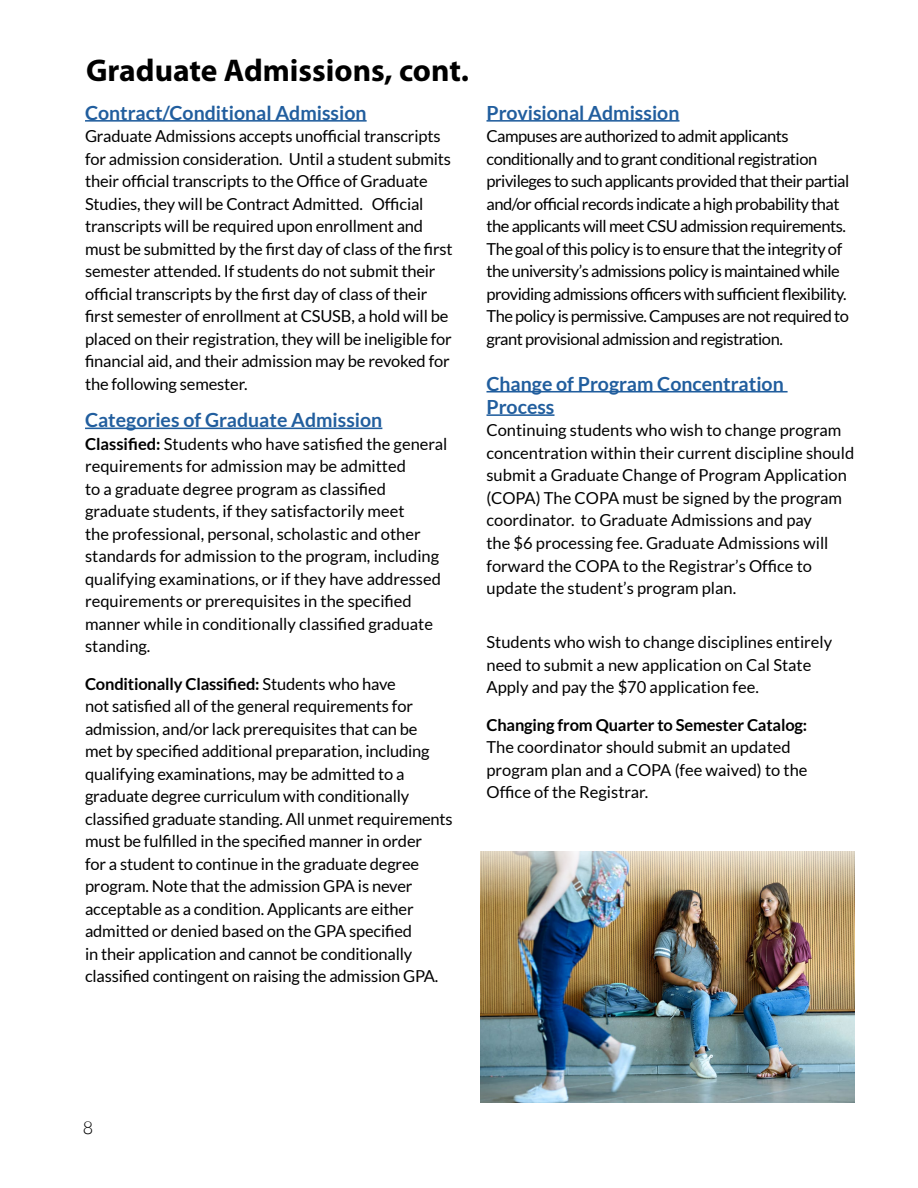
<style>
.page{position:relative;width:918px;height:1188px;background:#fff}
.page>*{position:absolute;margin:0;border:0;box-sizing:border-box;transform-origin:0 0}
.t1{font:700 31.5px "Myriad Pro";color:#000}
.t2{font:700 19.5px/23.4px "Lato";color:#215e9e}
.t3{font:300 18px "Lato";color:#000}
.t4{font:16.5px/22.5px "Lato";letter-spacing:-.01em;color:#000}
.t5{font:16.5px/22.5px "Lato";letter-spacing:-.03em;color:#000}
.t6{font:700 16.5px "Lato";letter-spacing:-.01em;color:#000}
.s1{font-weight:700}
</style>
<div class="page">
<hr style="left:85px;top:120px;width:282px;height:2px;background:#215e9e">
<hr style="left:85px;top:428px;width:297px;height:1px;background:#215e9e">
<hr style="left:487px;top:120px;width:193px;height:2px;background:#215e9e">
<hr style="left:487px;top:391px;width:301px;height:2px;background:#215e9e">
<hr style="left:487px;top:414px;width:68px;height:2px;background:#215e9e">
<img style="left:480px;top:851px;width:374px;height:252px">
<h1 class="t1" style="left:86px;top:50px;width:384px">Graduate Admissions, cont.</h1>
<p class="t2" style="left:85px;top:101px;width:283px">Contract/Conditional Admission</p>
<p class="t4" style="left:85px;top:125px;width:369px">Graduate Admissions accepts unofficial transcripts for admission consideration. Until a student submits their official transcripts to the Office of Graduate Studies, they will be Contract Admitted. Official transcripts will be required upon enrollment and must be submitted by the first day of class of the first semester attended. If students do not submit their official transcripts by the first day of class of their first semester of enrollment at CSUSB, a hold will be placed on their registration, they will be ineligible for financial aid, and their admission may be revoked for the following semester.</p>
<p class="t2" style="left:85px;top:408px;width:299px">Categories of Graduate Admission</p>
<p class="t4" style="left:85px;top:432px;width:364px"><span class="s1">Classified:</span> Students who have satisfied the general requirements for admission may be admitted<br>to a graduate degree program as classified graduate students, if they satisfactorily meet<br>the professional, personal, scholastic and other standards for admission to the program, including qualifying examinations, or if they have addressed requirements or prerequisites in the specified manner while in conditionally classified graduate standing.</p>
<p class="t4" style="left:85px;top:672px;width:369px"><span class="s1">Conditionally Classified:</span> Students who have<br>not satisfied all of the general requirements for admission, and/or lack prerequisites that can be<br>met by specified additional preparation, including qualifying examinations, may be admitted to a graduate degree curriculum with conditionally classified graduate standing. All unmet requirements must be fulfilled in the specified manner in order<br>for a student to continue in the graduate degree program. Note that the admission GPA is never acceptable as a condition. Applicants are either admitted or denied based on the GPA specified<br>in their application and cannot be conditionally classified contingent on raising the admission GPA.</p>
<p class="t2" style="left:487px;top:101px;width:194px">Provisional Admission</p>
<p class="t5" style="left:487px;top:125px;width:364px">Campuses are authorized to admit applicants conditionally and to grant conditional registration privileges to such applicants provided that their partial and/or official records indicate a high probability that the applicants will meet CSU admission requirements.<br>The goal of this policy is to ensure that the integrity of the university’s admissions policy is maintained while providing admissions officers with sufficient flexibility.<br>The policy is permissive. Campuses are not required to grant provisional admission and registration.</p>
<p class="t2" style="left:487px;top:371px;width:299px">Change of Program Concentration<br>Process</p>
<p class="t4" style="left:487px;top:419px;width:369px">Continuing students who wish to change program concentration within their current discipline should submit a Graduate Change of Program Application (COPA) The COPA must be signed by the program coordinator. to Graduate Admissions and pay<br>the $6 processing fee. Graduate Admissions will forward the COPA to the Registrar’s Office to update the student’s program plan.</p>
<p class="t4" style="left:487px;top:631px;width:347px">Students who wish to change disciplines entirely need to submit a new application on Cal State<br>Apply and pay the $70 application fee.</p>
<p class="t6" style="left:487px;top:715px;width:322px">Changing from Quarter to Semester Catalog:</p>
<p class="t4" style="left:487px;top:736px;width:323px">The coordinator should submit an updated program plan and a COPA (fee waived) to the<br>Office of the Registrar.</p>
<p class="t3" style="left:83px;top:1118px;width:12px">8</p>
</div>
